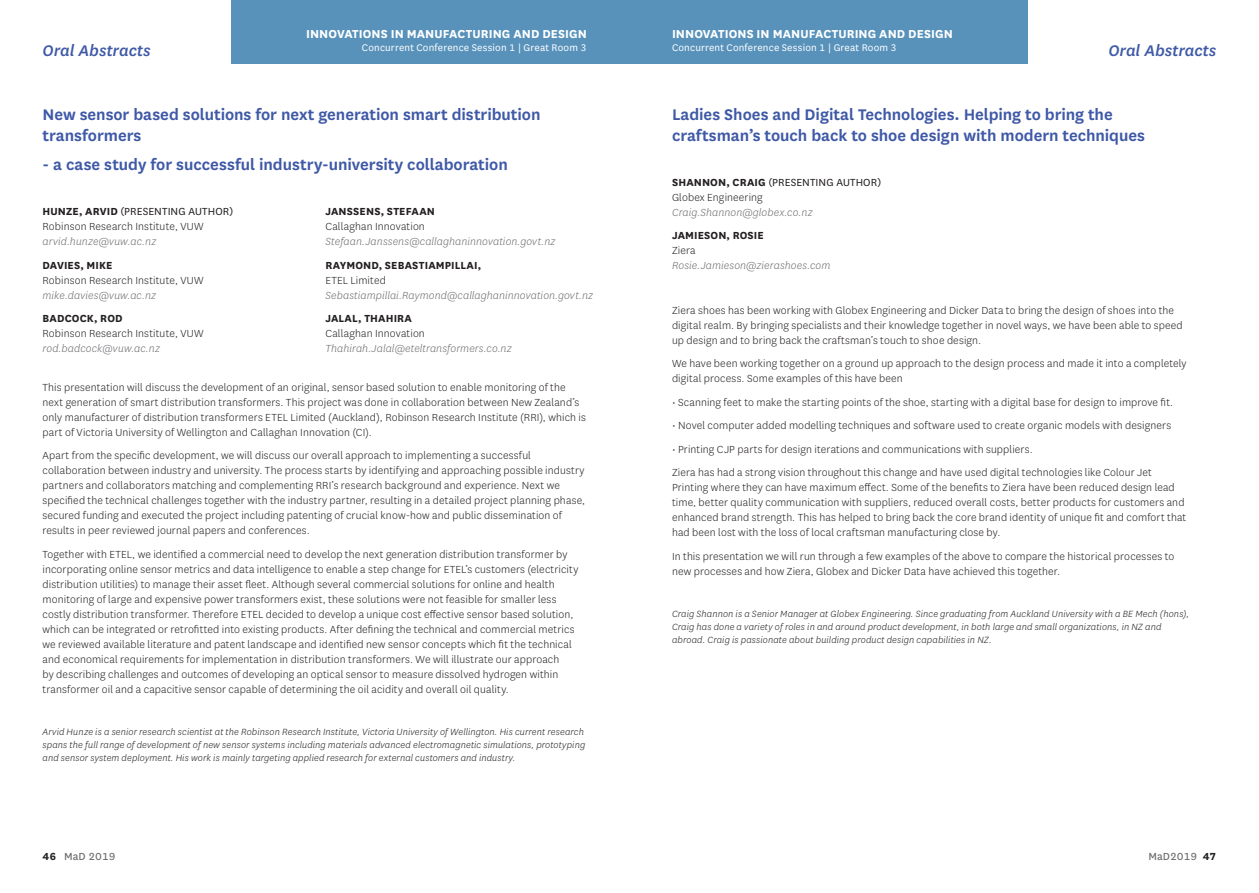
<style>
.page{position:relative;width:1259px;height:893px;background:#fff}
.page>*{position:absolute;margin:0;border:0;box-sizing:border-box;transform-origin:0 0}
.Header_1{font:600 18px/21px "National";letter-spacing:-.005em;color:#3f59a7}
.t1{font:italic 500 18px "National";color:#3f59a7}
.t2{font:700 13.5px "National";letter-spacing:.005em;color:#fff}
.Body_copy{font:300 12px/15px "National";letter-spacing:.01em;color:#231f20}
.Body_copy-2{font:italic 300 12px/15px "National";letter-spacing:.01em;color:#6c6d70}
.Abstracts_Bio{font:italic 300 12px/15px "National";letter-spacing:.01em;color:#6c6d70}
.Subhead_Caps{font:700 12px "National";letter-spacing:.01em;color:#231f20}
.Subhead_Caps-2{font:12px "National";letter-spacing:.01em;color:#231f20}
.t3{font:12px "National";color:#6c6d70}
.t4{font:11.25px "National";letter-spacing:.015em;color:#fff}
.Abstracts_Bio-2{font:italic 300 10.5px/12.8px "National";letter-spacing:.01em;color:#231f20;text-align:justify}
.s1{font-weight:700}
.s2{font-style:italic;color:#6c6d70}
.s3{font-weight:700;font-style:normal;color:#231f20}
.s4{font-style:normal;color:#231f20}
.s5{font-weight:700;color:#231f20}
</style>
<div class="page">
<div style="left:629px;top:0;width:399px;height:64px;background:#5892bb"></div>
<div style="left:231px;top:0;width:398px;height:64px;background:#5892bb"></div>
<p class="t2" style="left:306px;top:25px;width:282px">INNOVATIONS IN MANUFACTURING AND DESIGN</p>
<p class="t4" style="left:362px;top:40px;width:226px">Concurrent Conference Session 1 | Great Room 3</p>
<p class="t2" style="left:672px;top:25px;width:282px">INNOVATIONS IN MANUFACTURING AND DESIGN</p>
<p class="t4" style="left:672px;top:40px;width:226px">Concurrent Conference Session 1 | Great Room 3</p>
<h1 class="t1" style="left:43px;top:39px;width:110px">Oral Abstracts</h1>
<h1 class="t1" style="left:1108px;top:39px;width:110px">Oral Abstracts</h1>
<p class="Header_1" style="left:43px;top:103px;width:499px">New sensor based solutions for next generation smart distribution transformers</p>
<p class="Header_1" style="left:43px;top:153px;width:467px">- a case study for successful industry-university collaboration</p>
<p class="Subhead_Caps-2" style="left:43px;top:204px;width:192px"><span class="s1">HUNZE, ARVID</span> (PRESENTING AUTHOR)</p>
<p class="Body_copy" style="left:43px;top:219px;width:162px">Robinson Research Institute, VUW <span class="s2">arvid.hunze@vuw.ac.nz</span></p>
<p class="Subhead_Caps" style="left:43px;top:256px;width:71px">DAVIES, MIKE</p>
<p class="Body_copy" style="left:43px;top:272px;width:162px">Robinson Research Institute, VUW <span class="s2">mike.davies@vuw.ac.nz</span></p>
<p class="Subhead_Caps" style="left:43px;top:310px;width:82px">BADCOCK, ROD</p>
<p class="Body_copy" style="left:43px;top:326px;width:162px">Robinson Research Institute, VUW <span class="s2">rod.badcock@vuw.ac.nz</span></p>
<p class="Body_copy" style="left:43px;top:379px;width:545px">This presentation will discuss the development of an original, sensor based solution to enable monitoring of the next generation of smart distribution transformers. This project was done in collaboration between New Zealand’s only manufacturer of distribution transformers ETEL Limited (Auckland), Robinson Research Institute (RRI), which is part of Victoria University of Wellington and Callaghan Innovation (CI).</p>
<p class="Body_copy" style="left:43px;top:448px;width:544px">Apart from the specific development, we will discuss our overall approach to implementing a successful collaboration between industry and university. The process starts by identifying and approaching possible industry partners and collaborators matching and complementing RRI’s research background and experience. Next we specified the technical challenges together with the industry partner, resulting in a detailed project planning phase, secured funding and executed the project including patenting of crucial know-how and public dissemination of results in peer reviewed journal papers and conferences.</p>
<p class="Body_copy" style="left:43px;top:546px;width:537px">Together with ETEL, we identified a commercial need to develop the next generation distribution transformer by incorporating online sensor metrics and data intelligence to enable a step change for ETEL’s customers (electricity distribution utilities) to manage their asset fleet. Although several commercial solutions for online and health monitoring of large and expensive power transformers exist, these solutions were not feasible for smaller less costly distribution transformer. Therefore ETEL decided to develop a unique cost effective sensor based solution, which can be integrated or retrofitted into existing products. After defining the technical and commercial metrics we reviewed available literature and patent landscape and identified new sensor concepts which fit the technical and economical requirements for implementation in distribution transformers. We will illustrate our approach<br>by describing challenges and outcomes of developing an optical sensor to measure dissolved hydrogen within transformer oil and a capacitive sensor capable of determining the oil acidity and overall oil quality.</p>
<p class="Abstracts_Bio-2" style="left:43px;top:725px;width:544px">Arvid Hunze is a senior research scientist at the Robinson Research Institute, Victoria University of Wellington. His current research spans the full range of development of new sensor systems including materials advanced electromagnetic simulations, prototyping and sensor system deployment. His work is mainly targeting applied research for external customers and industry.</p>
<p class="Abstracts_Bio" style="left:325px;top:204px;width:232px"><span class="s3">JANSSENS, STEFAAN<br></span><span class="s4">Callaghan Innovation<br></span>Stefaan.Janssens@callaghaninnovation.govt.nz</p>
<p class="Subhead_Caps" style="left:325px;top:257px;width:157px">RAYMOND, SEBASTIAMPILLAI,</p>
<p class="Body_copy-2" style="left:325px;top:272px;width:269px"><span class="s4">ETEL Limited<br></span>Sebastiampillai.Raymond@callaghaninnovation.govt.nz</p>
<p class="Subhead_Caps" style="left:325px;top:310px;width:88px">JALAL, THAHIRA</p>
<p class="Body_copy-2" style="left:325px;top:326px;width:188px"><span class="s4">Callaghan Innovation<br></span>Thahirah.Jalal@eteltransformers.co.nz</p>
<p class="Header_1" style="left:672px;top:103px;width:474px">Ladies Shoes and Digital Technologies. Helping to bring the craftsman’s touch back to shoe design with modern techniques</p>
<p class="Subhead_Caps-2" style="left:672px;top:174px;width:211px"><span class="s1">SHANNON, CRAIG</span> (PRESENTING AUTHOR)</p>
<p class="Body_copy-2" style="left:672px;top:189px;width:142px"><span class="s4">Globex Engineering<br></span>Craig.Shannon@globex.co.nz</p>
<p class="Subhead_Caps" style="left:672px;top:227px;width:93px">JAMIESON, ROSIE</p>
<p class="Body_copy-2" style="left:672px;top:243px;width:160px"><span class="s4">Ziera<br></span>Rosie.Jamieson@zierashoes.com</p>
<p class="Body_copy" style="left:672px;top:302px;width:512px">Ziera shoes has been working with Globex Engineering and Dicker Data to bring the design of shoes into the digital realm. By bringing specialists and their knowledge together in novel ways, we have been able to speed up design and to bring back the craftsman’s touch to shoe design.</p>
<p class="Body_copy" style="left:672px;top:356px;width:516px">We have been working together on a ground up approach to the design process and made it into a completely digital process. Some examples of this have been</p>
<p class="Body_copy" style="left:672px;top:394px;width:502px">• Scanning feet to make the starting points of the shoe, starting with a digital base for design to improve fit.</p>
<p class="Body_copy" style="left:672px;top:418px;width:500px">• Novel computer added modelling techniques and software used to create organic models with designers</p>
<p class="Body_copy" style="left:672px;top:441px;width:362px">• Printing CJP parts for design iterations and communications with suppliers.</p>
<p class="Body_copy" style="left:672px;top:465px;width:516px">Ziera has had a strong vision throughout this change and have used digital technologies like Colour Jet Printing where they can have maximum effect. Some of the benefits to Ziera have been reduced design lead time, better quality communication with suppliers, reduced overall costs, better products for customers and enhanced brand strength. This has helped to bring back the core brand identity of unique fit and comfort that had been lost with the loss of local craftsman manufacturing close by.</p>
<p class="Body_copy" style="left:672px;top:548px;width:504px">In this presentation we will run through a few examples of the above to compare the historical processes to new processes and how Ziera, Globex and Dicker Data have achieved this together.</p>
<p class="Abstracts_Bio-2" style="left:672px;top:608px;width:518px;text-align:left">Craig Shannon is a Senior Manager at Globex Engineering. Since graduating from Auckland University with a BE Mech (hons),<br>Craig has done a variety of roles in and around product development, in both large and small organizations, in NZ and abroad. Craig is passionate about building product design capabilities in NZ.</p>
<p class="t3" style="left:43px;top:848px;width:75px"><span class="s5">46</span> MaD 2019</p>
<p class="t3" style="left:1148px;top:848px;width:69px">MaD2019 <span class="s5">47</span></p>
</div>
